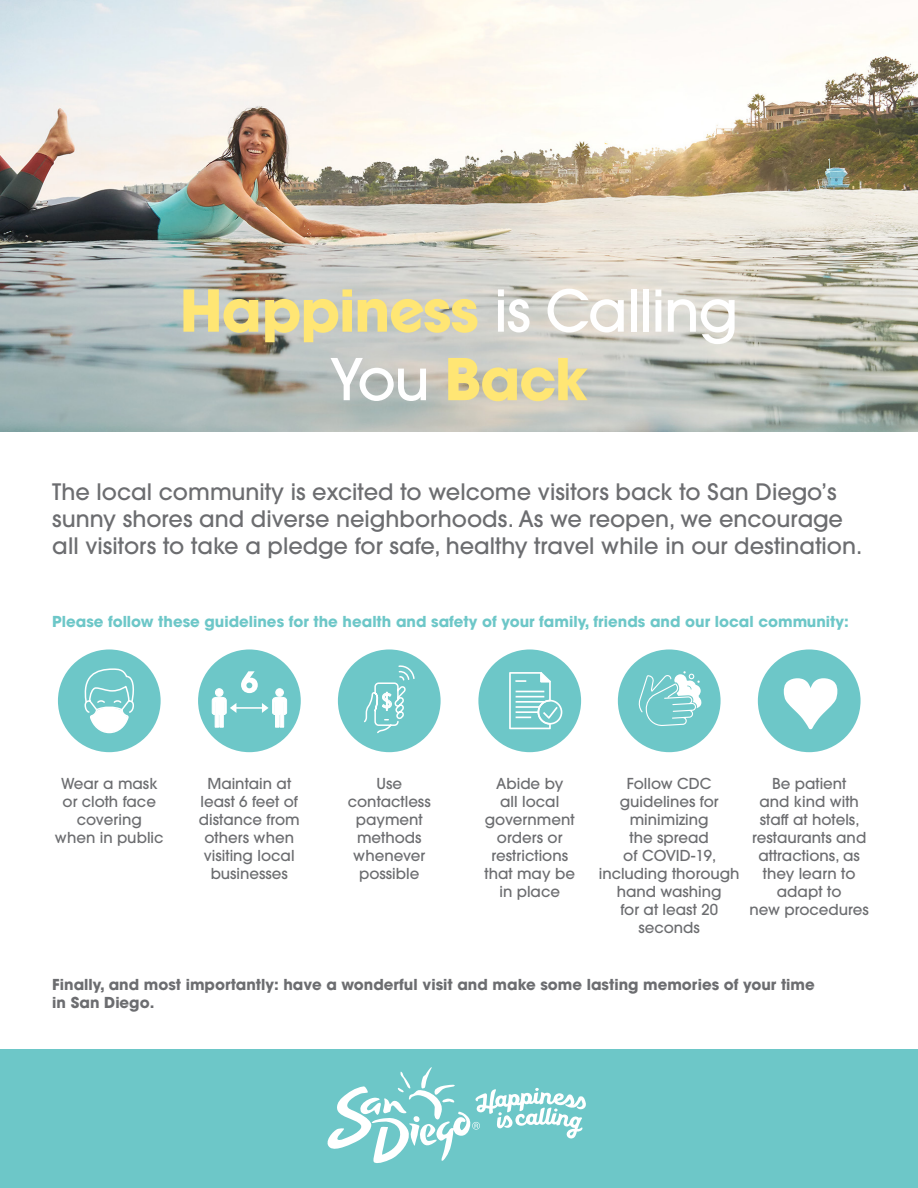
<style>
.page{position:relative;width:918px;height:1188px;background:#fff}
.page>*{position:absolute;margin:0;border:0;box-sizing:border-box;transform-origin:0 0}
.t1{font:700 57.15px/68.6px "ITC Avant Garde Pro";letter-spacing:-.02em;color:#ffe674;text-align:center}
.t2{font:500 22.5px/27px "ITC Avant Garde Pro";color:#6c6d70}
.t3{font:500 20.7px "Brandon Text";color:#fff}
.t4{font:500 15px/18px "ITC Avant Garde Pro";color:#6c6d70;text-align:center}
.t5{font:700 15px/18px "ITC Avant Garde Pro";color:#6c6d70}
.t6{font:700 15px "ITC Avant Garde Pro";color:#6dc7c8}
.s1{font-weight:500;color:#fff}
</style>
<div class="page">
<div style="left:198px;top:649px;width:103px;height:103px;background:#6dc7c8;border-radius:50%"></div>
<img style="left:0;top:0;width:918px;height:432px">
<div style="left:0;top:1050px;width:918px;height:138px;background:#6dc7c8"></div>
<svg style="left:327px;top:1067px;width:259px;height:96px"></svg>
<div style="left:58px;top:649px;width:103px;height:103px;background:#6dc7c8;border-radius:50%"></div>
<div style="left:478px;top:649px;width:103px;height:103px;background:#6dc7c8;border-radius:50%"></div>
<div style="left:618px;top:649px;width:103px;height:103px;background:#6dc7c8;border-radius:50%"></div>
<div style="left:338px;top:649px;width:103px;height:103px;background:#6dc7c8;border-radius:50%"></div>
<div style="left:758px;top:649px;width:103px;height:103px;background:#6dc7c8;border-radius:50%"></div>
<svg style="left:364px;top:665px;width:51px;height:69px"></svg>
<svg style="left:784px;top:678px;width:53px;height:51px"></svg>
<svg style="left:84px;top:668px;width:50px;height:66px"></svg>
<svg style="left:212px;top:671px;width:75px;height:57px"></svg>
<div style="left:215px;top:689px;width:8px;height:7px;background:#fff;border-radius:50%"></div>
<div style="left:215px;top:689px;width:8px;height:7px;border:1px solid #fff;border-radius:50%"></div>
<svg style="left:509px;top:672px;width:53px;height:57px"></svg>
<svg style="left:638px;top:671px;width:64px;height:55px"></svg>
<p class="t1" style="left:180px;top:276px;width:560px">Happiness <span class="s1">is Calling<br>You</span> Back</p>
<p class="t2" style="left:52px;top:478px;width:812px">The local community is excited to welcome visitors back to San Diego’s sunny shores and diverse neighborhoods. As we reopen, we encourage all visitors to take a pledge for safe, healthy travel while in our destination.</p>
<p class="t6" style="left:52px;top:612px;width:798px">Please follow these guidelines for the health and safety of your family, friends and our local community:</p>
<h3 class="t3" style="left:381px;top:686px;width:13px">$</h3>
<p class="t4" style="left:55px;top:774px;width:110px">Wear a mask or cloth face covering when in public</p>
<p class="t4" style="left:199px;top:774px;width:102px">Maintain at least 6 feet of distance from others when visiting local businesses</p>
<p class="t4" style="left:348px;top:774px;width:84px">Use contactless payment methods whenever possible</p>
<p class="t4" style="left:485px;top:774px;width:92px">Abide by<br>all local government orders or restrictions that may be in place</p>
<p class="t4" style="left:599px;top:774px;width:142px">Follow CDC guidelines for minimizing<br>the spread<br>of COVID-19, including thorough hand washing<br>for at least 20 seconds</p>
<p class="t4" style="left:749px;top:774px;width:121px">Be patient<br>and kind with staff at hotels, restaurants and attractions, as they learn to adapt to<br>new procedures</p>
<p class="t5" style="left:52px;top:975px;width:764px">Finally, and most importantly: have a wonderful visit and make some lasting memories of your time in San Diego.</p>
</div>
